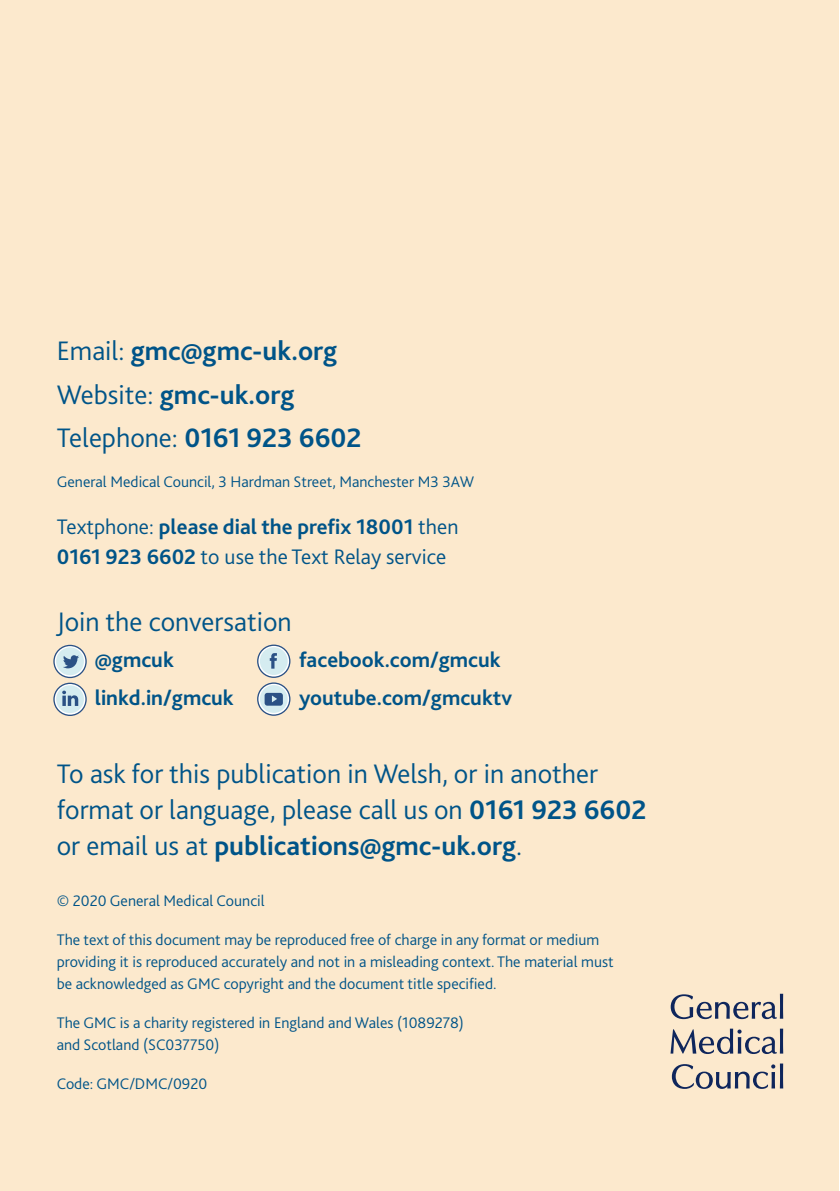
<style>
.page{position:relative;width:840px;height:1191px;background:#fff}
.page>*{position:absolute;margin:0;border:0;box-sizing:border-box;transform-origin:0 0}
.t1{font:300 28px/36px "Bliss 2";color:#005488}
.t2{font:700 28px/43.6px "Bliss 2";color:#005488}
.t3{font:300 22px/30px "Bliss 2";color:#005488}
.t4{font:700 22px "Bliss 2";color:#005488}
.t5{font:300 16px/22px "Bliss 2";color:#005488}
.s1{font-weight:300}
.s2{font-weight:700}
</style>
<div class="page">
<div style="left:0;top:0;width:838px;height:1191px;background:#fce9cd"></div>
<svg style="left:54px;top:683px;width:32px;height:32px"></svg>
<div style="left:53px;top:682px;width:34px;height:34px;border:1px solid #2b5185;border-radius:50%"></div>
<div style="left:56px;top:685px;width:28px;height:28px;background:#d5ecf0;border-radius:50%"></div>
<svg style="left:62px;top:690px;width:16px;height:16px"></svg>
<svg style="left:62px;top:695px;width:4px;height:11px"></svg>
<svg style="left:54px;top:645px;width:32px;height:32px"></svg>
<div style="left:53px;top:645px;width:34px;height:33px;border:1px solid #2b5185;border-radius:50%"></div>
<div style="left:56px;top:647px;width:28px;height:28px;background:#d5ecf0;border-radius:50%"></div>
<svg style="left:63px;top:655px;width:16px;height:13px"></svg>
<svg style="left:257px;top:645px;width:32px;height:32px"></svg>
<div style="left:257px;top:644px;width:33px;height:34px;border:1px solid #2b5185;border-radius:50%"></div>
<div style="left:260px;top:647px;width:27px;height:28px;background:#d5ecf0;border-radius:50%"></div>
<svg style="left:269px;top:653px;width:8px;height:15px"></svg>
<svg style="left:257px;top:683px;width:32px;height:32px"></svg>
<div style="left:257px;top:682px;width:33px;height:34px;border:1px solid #2b5185;border-radius:50%"></div>
<div style="left:260px;top:685px;width:27px;height:28px;background:#d5ecf0;border-radius:50%"></div>
<svg style="left:264px;top:693px;width:19px;height:12px"></svg>
<svg style="left:670px;top:993px;width:112px;height:26px"></svg>
<svg style="left:670px;top:1028px;width:112px;height:26px"></svg>
<svg style="left:671px;top:1063px;width:111px;height:26px"></svg>
<h3 class="t2" style="left:57px;top:328px;width:306px"><span class="s1">Email:</span> gmc@gmc-uk.org<br><span class="s1">Website:</span> gmc-uk.org<br><span class="s1">Telephone:</span> 0161 923 6602</h3>
<p class="t5" style="left:57px;top:471px;width:419px">General Medical Council, 3 Hardman Street, Manchester M3 3AW</p>
<p class="t3" style="left:57px;top:511px;width:403px">Textphone: <span class="s2">please dial the prefx 18001</span> then<br><span class="s2">0161 923 6602</span> to use the Text Relay service</p>
<h3 class="t1" style="left:57px;top:603px;width:236px">Join the conversation</h3>
<p class="t4" style="left:95px;top:646px;width:80px">@gmcuk</p>
<p class="t4" style="left:299px;top:646px;width:203px">facebook.com/gmcuk</p>
<h4 class="t4" style="left:95px;top:684px;width:140px">linkd.in/gmcuk</h4>
<h4 class="t4" style="left:299px;top:684px;width:214px">youtube.com/gmcuktv</h4>
<h3 class="t1" style="left:57px;top:755px;width:591px">To ask for this publication in Welsh, or in another format or language, please call us on <span class="s2">0161 923 6602 </span>or email us at <span class="s2">publications@gmc-uk.org</span>.</h3>
<p class="t5" style="left:57px;top:889px;width:209px">© 2020 General Medical Council</p>
<p class="t5" style="left:57px;top:928px;width:558px">The text of this document may be reproduced free of charge in any format or medium providing it is reproduced accurately and not in a misleading context. The material must be acknowledged as GMC copyright and the document title specifed.</p>
<p class="t5" style="left:57px;top:1011px;width:408px">The GMC is a charity registered in England and Wales (1089278) and Scotland (SC037750)</p>
<p class="t5" style="left:57px;top:1072px;width:152px">Code: GMC/DMC/0920</p>
</div>
